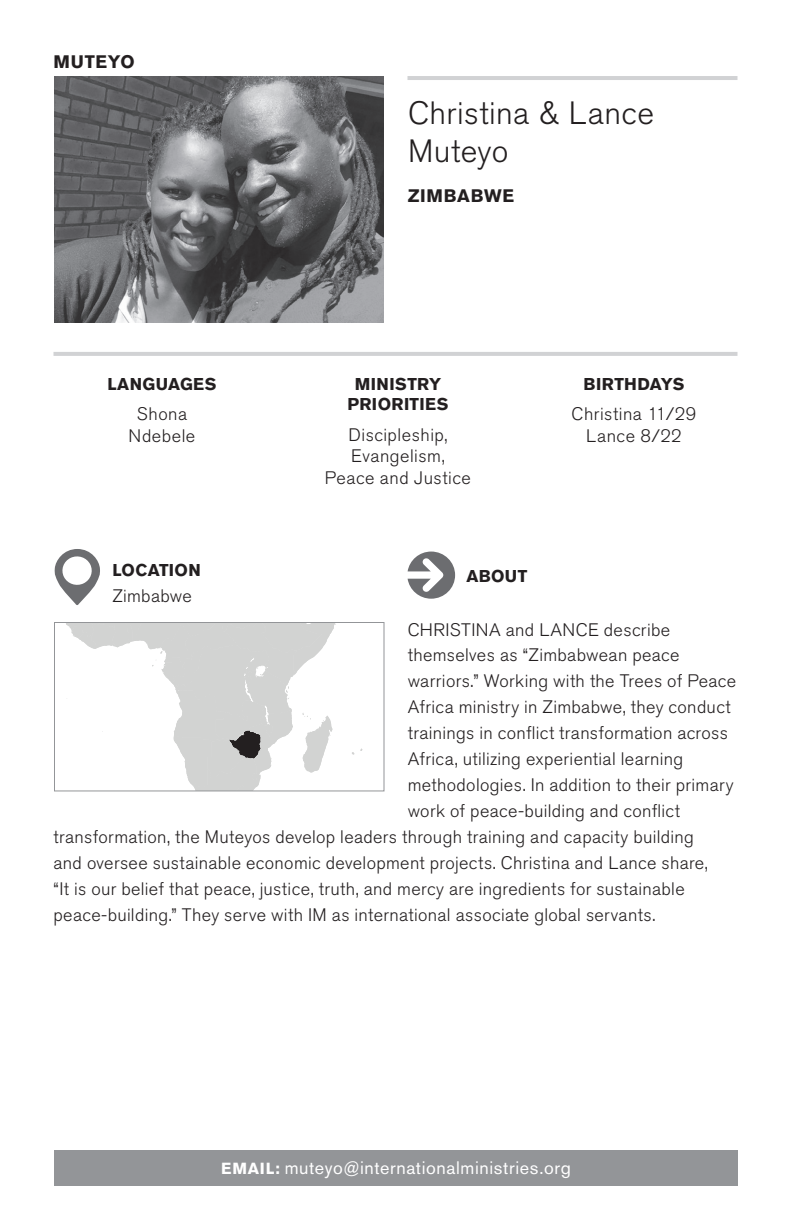
<style>
.page{position:relative;width:792px;height:1224px;background:#fff}
.page>*{position:absolute;margin:0;border:0;box-sizing:border-box;transform-origin:0 0}
.t1{font:300 32px/38px "Akzidenz Grotesk BE";letter-spacing:.015em;color:#231f20}
.t2{font:300 18px/21.6px "Akzidenz Grotesk BE";letter-spacing:.02em;color:#231f20;text-align:center}
.t3{font:18px "Akzidenz Grotesk BE";letter-spacing:.035em;color:#fff}
.t4{font:700 18px "Akzidenz Grotesk BE";letter-spacing:.035em;color:#231f20}
.t5{font:700 17px/20.4px "Akzidenz Grotesk BE";letter-spacing:.02em;color:#231f20;text-align:center}
.s1{font-weight:700;font-size:16px}
</style>
<div class="page">
<div style="left:54px;top:1150px;width:684px;height:36px;background:#939598"></div>
<img style="left:54px;top:76px;width:330px;height:247px">
<svg style="left:54px;top:549px;width:46px;height:56px"></svg>
<svg style="left:408px;top:552px;width:47px;height:47px"></svg>
<hr style="left:53px;top:352px;width:684px;height:4px;background:#d1d2d4">
<hr style="left:407px;top:76px;width:330px;height:4px;background:#d1d2d4">
<svg style="left:66px;top:624px;width:297px;height:165px"></svg>
<div style="left:54px;top:622px;width:330px;height:169px;border:1px solid #939598"></div>
<p class="t4" style="left:53px;top:51px;width:83px">MUTEYO</p>
<p class="t5" style="left:107px;top:374px;width:110px">LANGUAGES</p>
<p class="t2" style="left:129px;top:404px;width:68px">Shona<br>Ndebele</p>
<p class="t5" style="left:112px;top:560px;width:90px">LOCATION</p>
<p class="t2" style="left:112px;top:585px;width:81px">Zimbabwe</p>
<h1 class="t1" style="left:408px;top:95px;width:248px">Christina &amp; Lance<br>Muteyo</h1>
<p class="t4" style="left:408px;top:185px;width:92px">ZI MBABWE</p>
<p class="t5" style="left:347px;top:374px;width:102px">MINISTRY<br>PRIORITIES</p>
<p class="t2" style="left:325px;top:424px;width:148px">Discipleship,<br>Evangelism,<br>Peace and Justice</p>
<p class="t5" style="left:466px;top:566px;width:62px">ABOUT</p>
<p class="t5" style="left:584px;top:374px;width:102px">BIRTHDAYS</p>
<p class="t2" style="left:572px;top:404px;width:126px">Christina 11/29<br>Lance 8/22</p>
<p class="t2" style="left:408px;top:619px;width:264px">CHRISTINA and LANCE describe</p>
<p class="t2" style="left:408px;top:645px;width:273px">themselves as “Zimbabwean peace</p>
<p class="t2" style="left:408px;top:671px;width:330px">warriors.” Working with the Trees of Peace</p>
<p class="t2" style="left:408px;top:697px;width:325px">Africa ministry in Zimbabwe, they conduct</p>
<p class="t2" style="left:408px;top:723px;width:322px">trainings in conflict transformation across</p>
<p class="t2" style="left:408px;top:749px;width:277px">Africa, utilizing experiential learning</p>
<p class="t2" style="left:408px;top:775px;width:327px">methodologies. In addition to their primary</p>
<p class="t2" style="left:408px;top:801px;width:274px">work of peace-building and conflict</p>
<p class="t2" style="left:53px;top:827px;width:642px">transformation, the Muteyos develop leaders through training and capacity building</p>
<p class="t2" style="left:53px;top:853px;width:656px">and oversee sustainable economic development projects. Christina and Lance share,</p>
<p class="t2" style="left:53px;top:879px;width:633px">“It is our belief that peace, justice, truth, and mercy are ingredients for sustainable</p>
<p class="t2" style="left:53px;top:905px;width:603px">peace-building.” They serve with IM as international associate global servants.</p>
<p class="t3" style="left:221px;top:1157px;width:351px"><span class="s1">EMAIL:</span> muteyo@internationalministries.org</p>
</div>
